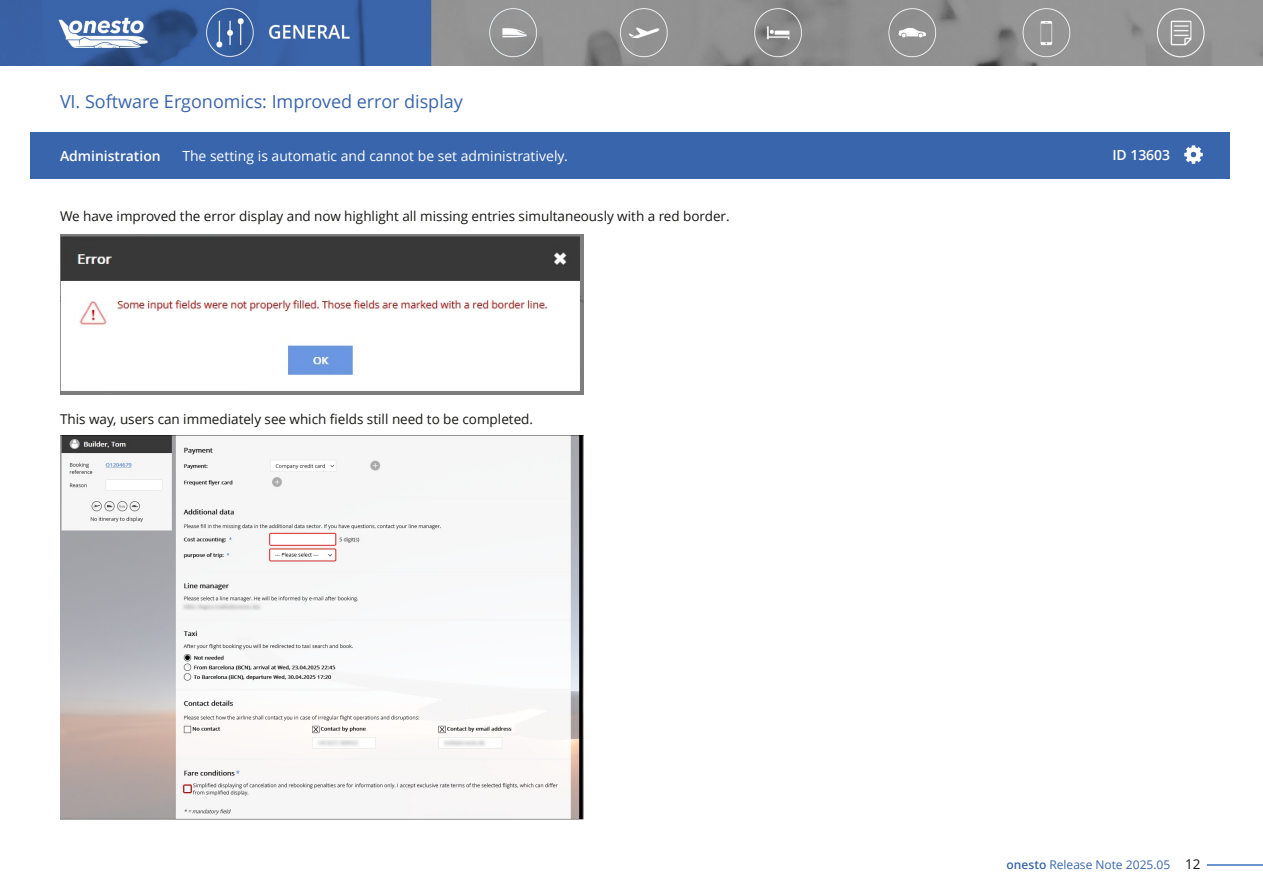
<style>
.page{position:relative;width:1263px;height:893px;background:#fff}
.page>*{position:absolute;margin:0;border:0;box-sizing:border-box;transform-origin:0 0}
.t1{font:18px "Open Sans";color:#3965ad}
.t2{font:13.95px "Open Sans";color:#fff}
.t3{font:600 13.95px "Open Sans";color:#fff}
.t4{font:13.5px "Open Sans";color:#181715}
.t5{font:12px "Open Sans";color:#3966ae}
.s1{font-weight:600}
.s2{font-size:13.5px;color:#181715}
</style>
<div class="page">
<hr style="left:1207px;top:864px;width:56px;height:2px;background:#6c94cd">
<div style="left:30px;top:132px;width:1199px;height:47px;background:#3965ad"></div>
<img style="left:1184px;top:145px;width:18px;height:19px">
<img style="left:0;top:0;width:1263px;height:65px">
<img style="left:60px;top:234px;width:524px;height:161px">
<img style="left:60px;top:435px;width:524px;height:385px">
<h1 class="t1" style="left:60px;top:89px;width:404px">VI. Software Ergonomics: Improved error display</h1>
<p class="t3" style="left:60px;top:146px;width:102px">Administration</p>
<p class="t2" style="left:182px;top:146px;width:387px">The setting is automatic and cannot be set administratively.</p>
<p class="t4" style="left:60px;top:207px;width:671px">We have improved the error display and now highlight all missing entries simultaneously with a red border.</p>
<p class="t4" style="left:60px;top:410px;width:474px">This way, users can immediately see which fields still need to be completed.</p>
<p class="t3" style="left:1112px;top:145px;width:59px">ID 13603</p>
<p class="t5" style="left:1006px;top:856px;width:195px"><span class="s1">onesto</span> Release Note 2025.05 <span class="s2">12</span></p>
</div>
